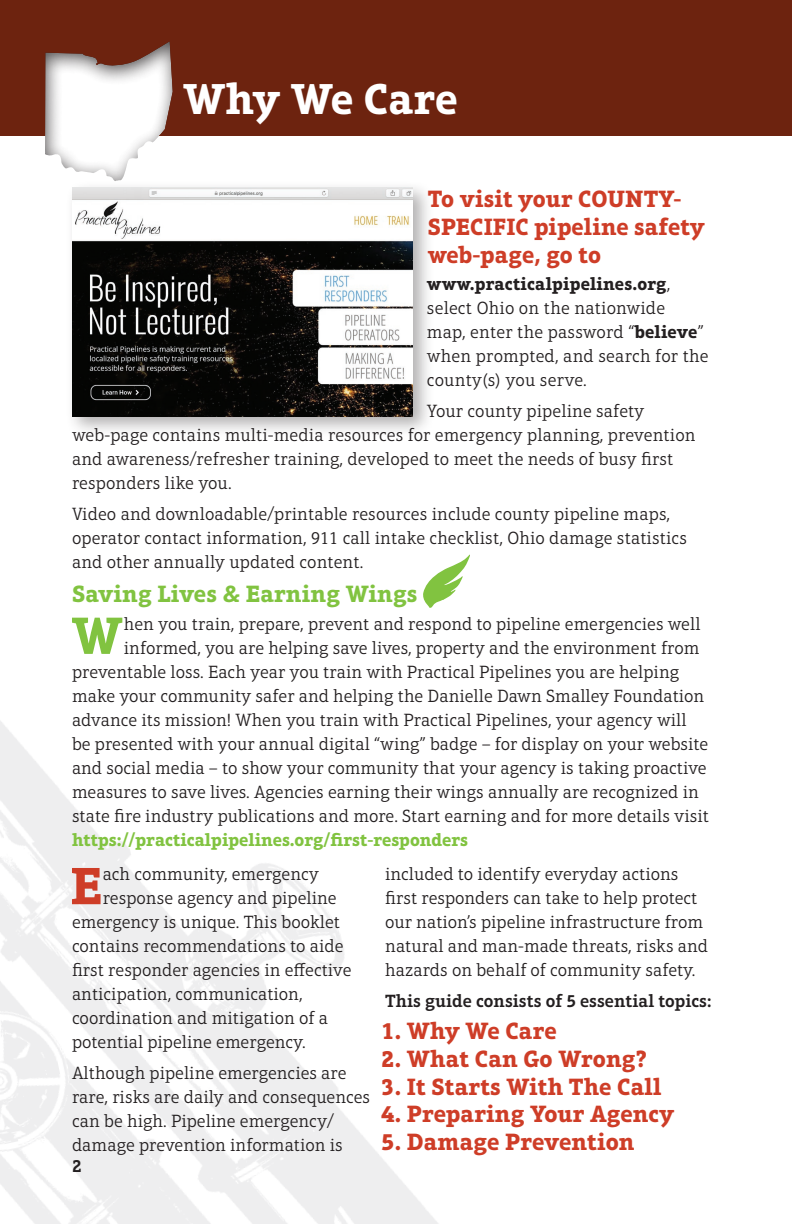
<style>
.page{position:relative;width:792px;height:1224px;background:#fff}
.page>*{position:absolute;margin:0;border:0;box-sizing:border-box;transform-origin:0 0}
._2020vistaprintBodyC{font:700 53.2px "Aptifer Slab LT Pro";color:#ce3d27}
._2020vistaprintBodyC-2{font:700 53.2px "Aptifer Slab LT Pro";color:#81c340}
._2020vistaprintHeade{font:700 44px "Aptifer Slab LT Pro";letter-spacing:.005em;color:#fff}
._2020vistaprintSubHe{font:700 24px/28px "Aptifer Slab LT Pro";letter-spacing:.005em;color:#ce3d27}
._2020vistaprintSubHe-2{font:700 24px "Aptifer Slab LT Pro";letter-spacing:.005em;color:#81c340}
._2020vistaprintBodyC-3{font:300 18px/24px "Aptifer Slab LT Pro";color:#231f20}
._2020vistaprintBodyC-4{font:700 18px "Aptifer Slab LT Pro";color:#81c340}
._2020vistaprintBodyC-5{font:600 18px "Aptifer Slab LT Pro";color:#231f20}
._2020vistaprintCopyr{font:600 18px "Aptifer Slab LT Pro";color:#231f20}
.s1{font-weight:700}
</style>
<div class="page">
<div style="left:0;top:0;width:792px;height:135px;background:#6d230f"></div>
<div style="left:65px;top:181px;width:369px;height:257px;background:#231f20;opacity:.35"></div>
<img style="left:72px;top:188px;width:340px;height:228px">
<svg style="left:423px;top:554px;width:47px;height:54px"></svg>
<svg style="left:27px;top:41px;width:154px;height:149px"></svg>
<p class="_2020vistaprintHeade" style="left:183px;top:73px;width:276px">Why We Care</p>
<p class="_2020vistaprintSubHe" style="left:428px;top:185px;width:279px">To visit your COUNTY-<br>SPECIFIC pipeline safety web-page, go to</p>
<p class="_2020vistaprintBodyC-3" style="left:427px;top:272px;width:283px"><span class="s1">www.practicalpipelines.org</span>, select Ohio on the nationwide<br>map, enter the password “<span class="s1">believe</span>” when prompted, and search for the county(s) you serve.</p>
<p class="_2020vistaprintBodyC-3" style="left:72px;top:399px;width:625px;text-indent:355px">Your county pipeline safety web-page contains multi-media resources for emergency planning, prevention and awareness/refresher training, developed to meet the needs of busy first responders like you.</p>
<p class="_2020vistaprintBodyC-3" style="left:72px;top:502px;width:617px">Video and downloadable/printable resources include county pipeline maps, operator contact information, 911 call intake checklist, Ohio damage statistics and other annually updated content.</p>
<p class="_2020vistaprintSubHe-2" style="left:72px;top:580px;width:347px">Saving Lives &amp; Earning Wings</p>
<p class="_2020vistaprintBodyC-2" style="left:72px;top:604px;width:53px">W</p>
<p class="_2020vistaprintBodyC-3" style="left:124px;top:612px;width:578px">hen you train, prepare, prevent and respond to pipeline emergencies well</p>
<p class="_2020vistaprintBodyC-3" style="left:124px;top:636px;width:577px">informed, you are helping save lives, property and the environment from</p>
<p class="_2020vistaprintBodyC-3" style="left:72px;top:660px;width:609px">preventable loss. Each year you train with Practical Pipelines you are helping</p>
<p class="_2020vistaprintBodyC-3" style="left:72px;top:684px;width:634px">make your community safer and helping the Danielle Dawn Smalley Foundation</p>
<p class="_2020vistaprintBodyC-3" style="left:72px;top:708px;width:616px">advance its mission! When you train with Practical Pipelines, your agency will</p>
<p class="_2020vistaprintBodyC-3" style="left:72px;top:732px;width:638px">be presented with your annual digital “wing” badge – for display on your website</p>
<p class="_2020vistaprintBodyC-3" style="left:72px;top:756px;width:636px">and social media – to show your community that your agency is taking proactive</p>
<p class="_2020vistaprintBodyC-3" style="left:72px;top:780px;width:628px">measures to save lives. Agencies earning their wings annually are recognized in</p>
<p class="_2020vistaprintBodyC-3" style="left:72px;top:804px;width:639px">state fire industry publications and more. Start earning and for more details visit</p>
<p class="_2020vistaprintBodyC-4" style="left:72px;top:829px;width:398px">https://practicalpipelines.org/first-responders</p>
<p class="_2020vistaprintBodyC" style="left:70px;top:854px;width:34px">E</p>
<p class="_2020vistaprintBodyC-3" style="left:103px;top:862px;width:218px">ach community, emergency</p>
<p class="_2020vistaprintBodyC-3" style="left:103px;top:886px;width:235px">response agency and pipeline</p>
<p class="_2020vistaprintBodyC-3" style="left:72px;top:910px;width:270px">emergency is unique. This booklet</p>
<p class="_2020vistaprintBodyC-3" style="left:72px;top:934px;width:273px">contains recommendations to aide</p>
<p class="_2020vistaprintBodyC-3" style="left:72px;top:958px;width:281px">first responder agencies in effective</p>
<p class="_2020vistaprintBodyC-3" style="left:72px;top:982px;width:232px">anticipation, communication,</p>
<p class="_2020vistaprintBodyC-3" style="left:72px;top:1006px;width:258px">coordination and mitigation of a</p>
<p class="_2020vistaprintBodyC-3" style="left:72px;top:1030px;width:235px">potential pipeline emergency.</p>
<p class="_2020vistaprintBodyC-3" style="left:72px;top:1061px;width:300px">Although pipeline emergencies are rare, risks are daily and consequences can be high. Pipeline emergency/ damage prevention information is</p>
<p class="_2020vistaprintCopyr" style="left:72px;top:1155px;width:11px">2</p>
<p class="_2020vistaprintBodyC-3" style="left:385px;top:862px;width:325px">included to identify everyday actions first responders can take to help protect our nation’s pipeline infrastructure from natural and man-made threats, risks and hazards on behalf of community safety.</p>
<p class="_2020vistaprintBodyC-5" style="left:385px;top:991px;width:328px">This guide consists of 5 essential topics:</p>
<p class="_2020vistaprintSubHe" style="left:381px;top:1017px;width:177px">1. Why We Care</p>
<p class="_2020vistaprintSubHe" style="left:381px;top:1045px;width:267px">2. What Can Go Wrong?</p>
<p class="_2020vistaprintSubHe" style="left:381px;top:1072px;width:282px">3. It Starts With The Call</p>
<p class="_2020vistaprintSubHe" style="left:381px;top:1100px;width:295px">4. Preparing Your Agency</p>
<p class="_2020vistaprintSubHe" style="left:381px;top:1127px;width:255px">5. Damage Prevention</p>
</div>
